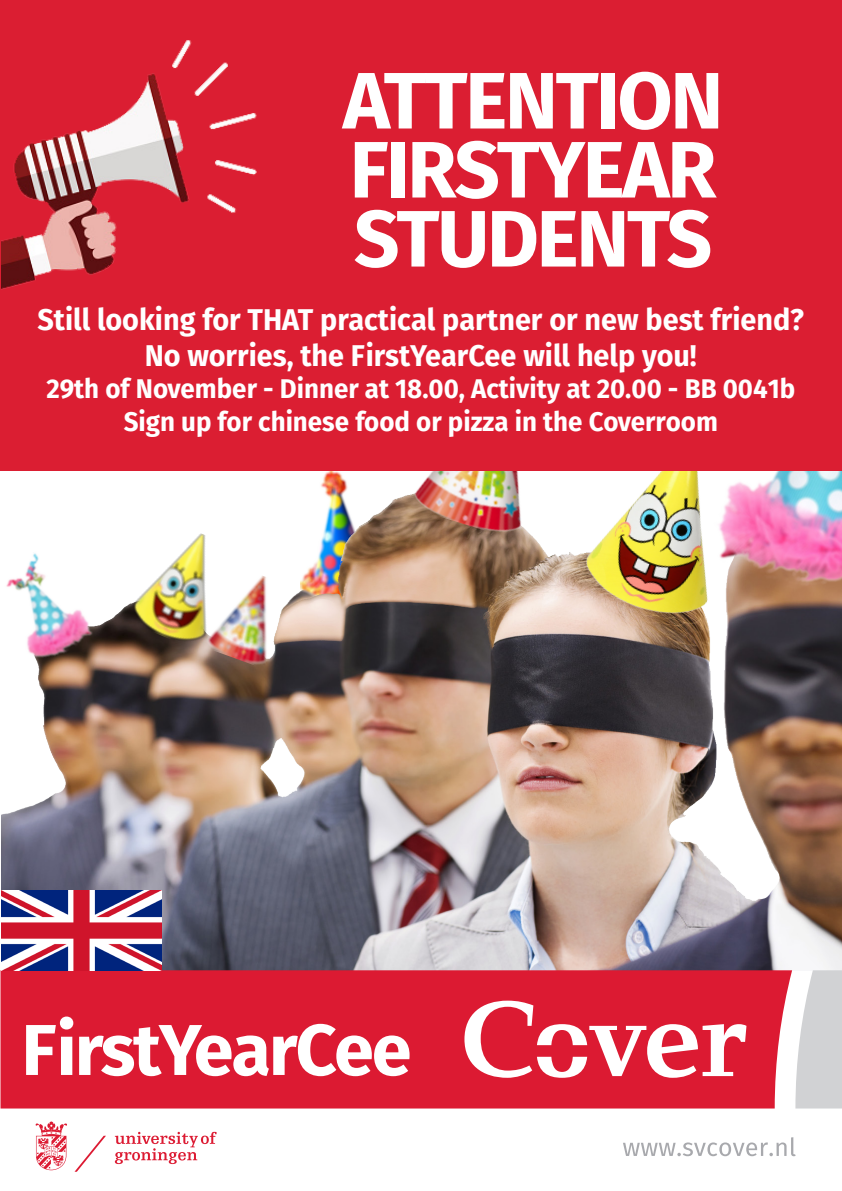
<style>
.page{position:relative;width:842px;height:1191px;background:#fff}
.page>*{position:absolute;margin:0;border:0;box-sizing:border-box;transform-origin:0 0}
.t1{font:700 80px/69px "Fira Sans";letter-spacing:-.03em;color:#fff}
.t2{font:700 72px "Fira Sans";letter-spacing:-.03em;color:#fff}
.t3{font:700 30px/36px "Fira Sans";color:#fff;text-align:center;scale:.96 1}
.t4{font:700 27px "Fira Sans";color:#fff;scale:.96 1}
</style>
<div class="page">
<img style="left:1px;top:470px;width:841px;height:500px">
<img style="left:111px;top:513px;width:143px;height:143px">
<img style="left:194px;top:561px;width:111px;height:112px">
<img style="left:1px;top:537px;width:113px;height:136px">
<img style="left:547px;top:470px;width:235px;height:168px">
<img style="left:300px;top:470px;width:86px;height:20px">
<img style="left:264px;top:490px;width:283px;height:170px">
<img style="left:388px;top:470px;width:197px;height:77px">
<img style="left:668px;top:470px;width:174px;height:120px">
<div style="left:0;top:0;width:842px;height:470px;background:#db1e32"></div>
<img style="left:1px;top:40px;width:256px;height:250px">
<svg style="left:36px;top:1121px;width:181px;height:50px"></svg>
<svg style="left:623px;top:1137px;width:173px;height:19px"></svg>
<div style="left:1px;top:970px;width:791px;height:138px;background:#dc1a32"></div>
<svg style="left:795px;top:970px;width:47px;height:138px;background:#d7d8d9"></svg>
<svg style="left:464px;top:1000px;width:282px;height:77px"></svg>
<img style="left:1px;top:890px;width:161px;height:80px">
<p class="t1" style="left:343px;top:61px;width:382px">ATTENTION<br>FIRSTYEAR</p>
<p class="t1" style="left:354px;top:199px;width:360px">STUDENTS</p>
<p class="t3" style="left:37px;top:299px;width:800px">Still looking for THAT practical partner or new best friend?<br>No worries, the FirstYearCee will help you!</p>
<p class="t4" style="left:46px;top:366px;width:782px">29th of November - Dinner at 18.00, Activity at 20.00 - BB 0041b</p>
<p class="t4" style="left:124px;top:399px;width:620px">Sign up for chinese food or pizza in the Coverroom</p>
<p class="t2" style="left:21px;top:989px;width:392px">FirstYearCee</p>
</div>
